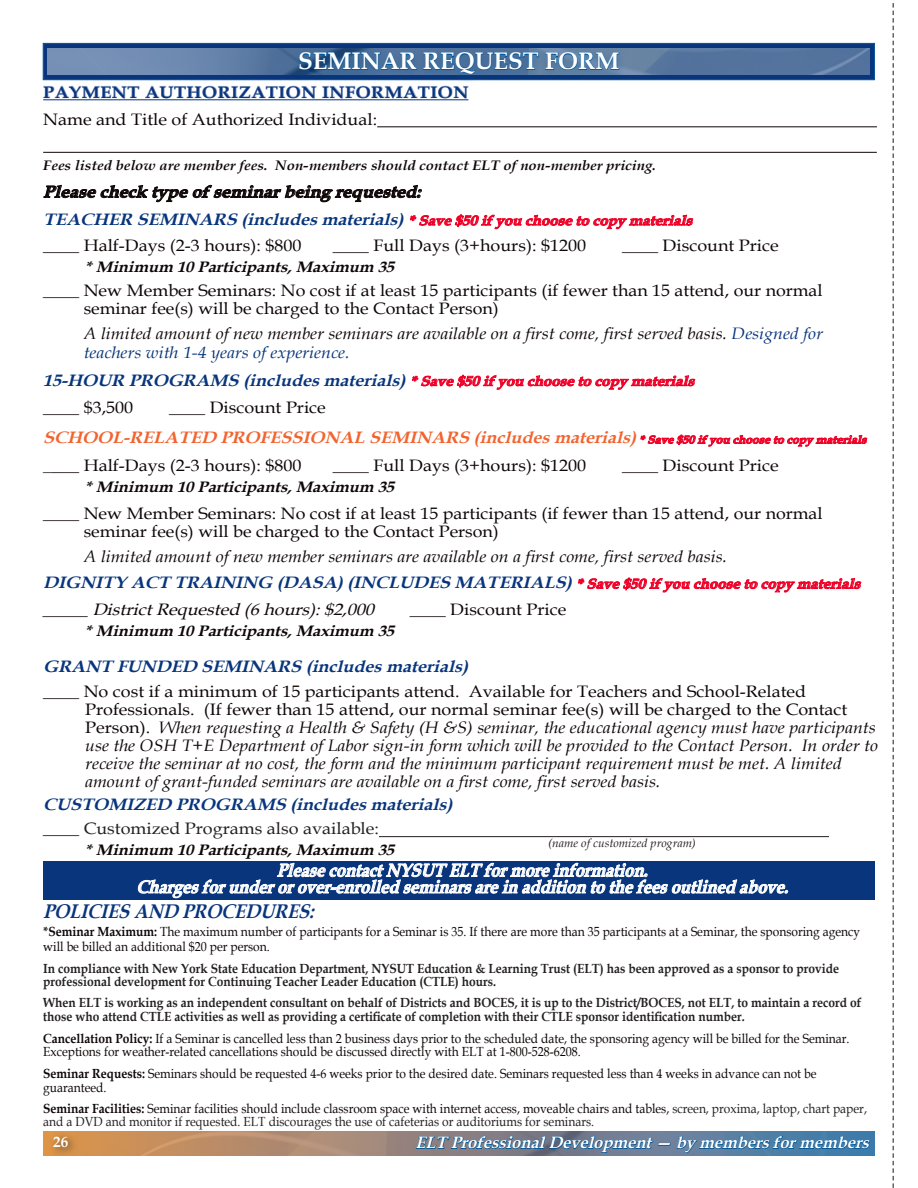
<style>
.page{position:relative;width:918px;height:1188px;background:#fff}
.page>*{position:absolute;margin:0;border:0;box-sizing:border-box;transform-origin:0 0}
.t1{font:700 24px "Book Antiqua";color:#fff}
.t2{font:italic 700 19.8px "Book Antiqua";color:#08357c;scale:.91 1}
.t3{font:italic 700 18.15px "Book Antiqua";color:#fff;scale:.91 1}
.t4{font:16.5px/18px "Book Antiqua";color:#0e0607;scale:1.09 1}
.t5{font:italic 16.5px "Book Antiqua";color:#0e0607;scale:1.08 1}
.t6{font:italic 700 16.5px "Book Antiqua";color:#08357c;scale:1.09 1}
.t7{font:16.5px "Book Antiqua";color:#0e0607;scale:1.08 1}
.t8{font:italic 700 16.5px "Book Antiqua";color:#f2642f;scale:1.09 1}
.t9{font:italic 700 16.5px "Book Antiqua";color:#fff}
.t10{font:italic 700 16.5px "Book Antiqua";color:#0e0607;scale:1.09 1}
.t11{font:italic 16.5px "Book Antiqua";color:#0e0607;scale:1.09 1}
.t12{font:16.5px "Book Antiqua";color:#231f20;scale:1.09 1}
.t13{font:italic 16.5px "Book Antiqua";color:#08357c;scale:1.08 1}
.t14{font:700 16.5px "Book Antiqua";letter-spacing:.03em;color:#08357c;scale:1.09 1}
.t15{font:italic 700 15.15px "Book Antiqua";color:#0e0607;scale:1.09 1}
.t16{font:700 15px "Book Antiqua";color:#fff}
.t17{font:italic 700 13.8px "Book Antiqua";color:#0e0607;scale:1.08 1}
.t18{font:13.2px/13.5px "Book Antiqua";color:#0e0607;scale:.91 1}
.t19{font:700 13.2px/13.5px "Book Antiqua";color:#231f20;scale:.91 1}
.t20{font:13.2px/13.5px "Book Antiqua";color:#231f20;scale:.91 1}
.t21{font:italic 12px "Book Antiqua";letter-spacing:.005em;color:#231f20}
.s1{font-size:13.8px;color:#ef0027}
.s2{color:#08357c}
.s3{font-size:11.1px;color:#ef0027}
.s4{color:#231f20}
.s5{font-style:normal}
.s6{color:#0e0607}
.s7{font-weight:700}
.s8{font-weight:700;color:#0e0607}
</style>
<div class="page">
<div style="left:43px;top:861px;width:832px;height:39px;background:#08357c"></div>
<svg style="left:43px;top:1131px;width:832px;height:25px;background:#a18977"></svg>
<svg style="left:416px;top:1134px;width:255px;height:19px;background:#5a708b"></svg>
<svg style="left:677px;top:1136px;width:193px;height:17px;background:#3972a0"></svg>
<div style="left:48px;top:1132px;width:30px;height:26px;background:#231f20;opacity:.75"></div>
<svg style="left:892px;top:3px;width:2px;height:1185px"></svg>
<div style="left:43px;top:43px;width:832px;height:37px;background:#08357c;border:1px solid #005595"></div>
<img style="left:626px;top:49px;width:244px;height:26px">
<div style="left:291px;top:48px;width:335px;height:37px;background:#005595;opacity:.36"></div>
<svg style="left:545px;top:50px;width:74px;height:35px"></svg>
<hr style="left:43px;top:99px;width:425px;height:1px;background:#08357c">
<hr style="left:377px;top:126px;width:500px;height:1px;background:#0e0607">
<hr style="left:43px;top:152px;width:834px;height:1px;background:#0e0607">
<hr style="left:379px;top:836px;width:450px;height:1px;background:#231f20">
<svg style="left:43px;top:42px;width:496px;height:57px"></svg>
<svg style="left:43px;top:185px;width:379px;height:17px"></svg>
<svg style="left:410px;top:214px;width:283px;height:15px"></svg>
<svg style="left:412px;top:375px;width:283px;height:15px"></svg>
<svg style="left:640px;top:434px;width:227px;height:13px"></svg>
<svg style="left:578px;top:578px;width:283px;height:14px"></svg>
<svg style="left:138px;top:862px;width:650px;height:36px"></svg>
<svg style="left:549px;top:836px;width:146px;height:2px"></svg>
<p class="t1" style="left:298px;top:45px;width:323px">SEMINAR REQUEST FORM</p>
<p class="t14" style="left:43px;top:81px;width:392px">PAYMENT AUTHORIZATION INFORMATION</p>
<p class="t4" style="left:43px;top:110px;width:308px">Name and Title of Authorized Individual:</p>
<p class="t17" style="left:43px;top:155px;width:569px">Fees listed below are member fees. Non-members should contact ELT of non-member pricing.</p>
<p class="t10" style="left:43px;top:181px;width:353px">Pleasecheck typeofseminarbeingrequested:</p>
<p class="t6" style="left:43px;top:208px;width:601px">TEACHER SEMINARS (includesmaterials)<span class="s1">*Save$50ifyou choosetocopymaterials</span></p>
<p class="t4" style="left:43px;top:236px;width:238px">____ Half-Days (2-3 hours): $800</p>
<p class="t4" style="left:333px;top:236px;width:234px">____ Full Days (3+hours): $1200</p>
<p class="t4" style="left:622px;top:236px;width:145px">____ Discount Price</p>
<p class="t15" style="left:84px;top:257px;width:290px">*Minimum 10Participants,Maximum 35</p>
<p class="t4" style="left:43px;top:281px;width:717px">____ New Member Seminars: No cost if at least 15 participants (if fewer than 15 attend, our normal</p>
<p class="t7" style="left:84px;top:297px;width:386px">seminar fee(s) will be charged to the Contact Person)</p>
<p class="t5" style="left:84px;top:322px;width:686px">A limited amount of new member seminars are available on a first come, first served basis. <span class="s2">Designed for</span></p>
<p class="t13" style="left:84px;top:341px;width:248px">teachers with 1-4 years of experience.</p>
<p class="t6" style="left:43px;top:369px;width:603px">15-HOUR PROGRAMS (includesmaterials) <span class="s1">*Save$50ifyou choosetocopymaterials</span></p>
<p class="t4" style="left:43px;top:398px;width:84px">____ $3,500</p>
<p class="t4" style="left:169px;top:398px;width:145px">____ Discount Price</p>
<p class="t8" style="left:43px;top:427px;width:760px">SCHOOL-RELATED PROFESSIONAL SEMINARS (includesmaterials)<span class="s3">*Save$50ifyou choosetocopymaterials</span></p>
<p class="t4" style="left:43px;top:456px;width:238px"><span class="s4">_</span>___ Half-Days (2-3 hours): $800</p>
<p class="t4" style="left:333px;top:456px;width:234px">____ Full Days (3+hours): $1200</p>
<p class="t4" style="left:622px;top:456px;width:145px">____ Discount Price</p>
<p class="t15" style="left:84px;top:477px;width:290px">*Minimum 10Participants,Maximum 35</p>
<p class="t4" style="left:43px;top:504px;width:717px">____ New Member Seminars: No cost if at least 15 participants (if fewer than 15 attend, our normal</p>
<p class="t7" style="left:84px;top:520px;width:386px">seminar fee(s) will be charged to the Contact Person)</p>
<p class="t5" style="left:84px;top:545px;width:597px">A limited amount of new member seminars are available on a first come, first served basis.</p>
<p class="t6" style="left:43px;top:572px;width:755px">DIGNITY ACT TRAINING (DASA)(INCLUDES MATERIALS) <span class="s1">*Save$50ifyou choosetocopymaterials</span></p>
<p class="t11" style="left:43px;top:598px;width:310px">_____DistrictRequested (6hours):$2,000</p>
<p class="t4" style="left:410px;top:600px;width:145px">____ Discount Price</p>
<p class="t15" style="left:84px;top:620px;width:290px">*Minimum 10Participants,Maximum 35</p>
<p class="t6" style="left:43px;top:656px;width:396px">GRANT FUNDED SEMINARS (includesmaterials)</p>
<p class="t4" style="left:85px;top:682px;width:701px;text-indent:-42px">____ No cost if a minimum of 15 participants attend. Available for Teachers and School-Related<br>Professionals. (If fewer than 15 attend, our normal seminar fee(s) will be charged to the Contact</p>
<p class="t5" style="left:85px;top:716px;width:734px"><span class="s5">Person).</span> When requesting a Health &amp; Safety (H &amp;S) seminar, the educational agency must have participants</p>
<p class="t5" style="left:85px;top:734px;width:736px">use the OSH T+E Department of Labor sign-in form which will be provided to the Contact Person. In order to</p>
<p class="t5" style="left:85px;top:752px;width:702px">receive the seminar at no cost, the form and the minimum participant requirement must be met. A limited</p>
<p class="t5" style="left:85px;top:770px;width:534px">amount of grant-funded seminars are available on a first come, first served basis.</p>
<p class="t6" style="left:43px;top:793px;width:382px">CUSTOMIZED PROGRAMS (includesmaterials)</p>
<p class="t12" style="left:43px;top:817px;width:310px"><span class="s6">____</span> Customized Programs also available:</p>
<p class="t15" style="left:84px;top:840px;width:290px">*Minimum 10Participants,Maximum 35</p>
<p class="t3" style="left:277px;top:858px;width:416px">PleasecontactNYSUTELTformoreinformation.</p>
<p class="t3" style="left:136px;top:874px;width:724px">Chargesforunderorover-enrolledseminarsareinadditiontothefeesoutlinedabove.</p>
<p class="t2" style="left:43px;top:898px;width:306px">POLICIESAND PROCEDURES:</p>
<p class="t18" style="left:43px;top:924px;width:899px;line-height:14.4px"><span class="s7">*Seminar Maximum:</span> The maximum number of participants for a Seminar is 35. If there are more than 35 participants at a Seminar, the sponsoring agency will be billed an additional $20 per person.</p>
<p class="t19" style="left:43px;top:962px;width:876px">In compliance with New York State Education Department, NYSUT Education &amp; Learning Trust (ELT) has been approved as a sponsor to provide professional development for Continuing Teacher Leader Education (CTLE) hours.</p>
<p class="t19" style="left:43px;top:996px;width:901px">When ELT is working as an independent consultant on behalf of Districts and BOCES, it is up to the District/BOCES, not ELT, to maintain a record of those who attend CTLE activities as well as providing a certificate of completion with their CTLE sponsor identification number.</p>
<p class="t18" style="left:43px;top:1031px;width:888px"><span class="s7">Cancellation Policy:</span> If a Seminar is cancelled less than 2 business days prior to the scheduled date, the sponsoring agency will be billed for the Seminar.<br>Exceptions for weather-related cancellations should be discussed directly with ELT at 1-800-528-6208.</p>
<p class="t18" style="left:43px;top:1067px;width:851px"><span class="s7">Seminar Requests:</span> Seminars should be requested 4-6 weeks prior to the desired date. Seminars requested less than 4 weeks in advance can not be guaranteed.</p>
<p class="t20" style="left:43px;top:1101px;width:907px"><span class="s8">Seminar Facilities:</span> <span class="s6">Seminar facilities should include classroom space with internet access, moveable chairs and tables,</span> screen, proxima, laptop, chart paper, and a DVD and monitor if requested. ELT discourages the use of cafeterias or auditoriums for seminars.</p>
<p class="t21" style="left:548px;top:835px;width:149px">(name of customized program)</p>
<p class="t16" style="left:53px;top:1132px;width:17px">26</p>
<p class="t9" style="left:415px;top:1131px;width:460px">ELT ProfessionalDevelopment— bymembersformembers</p>
</div>
